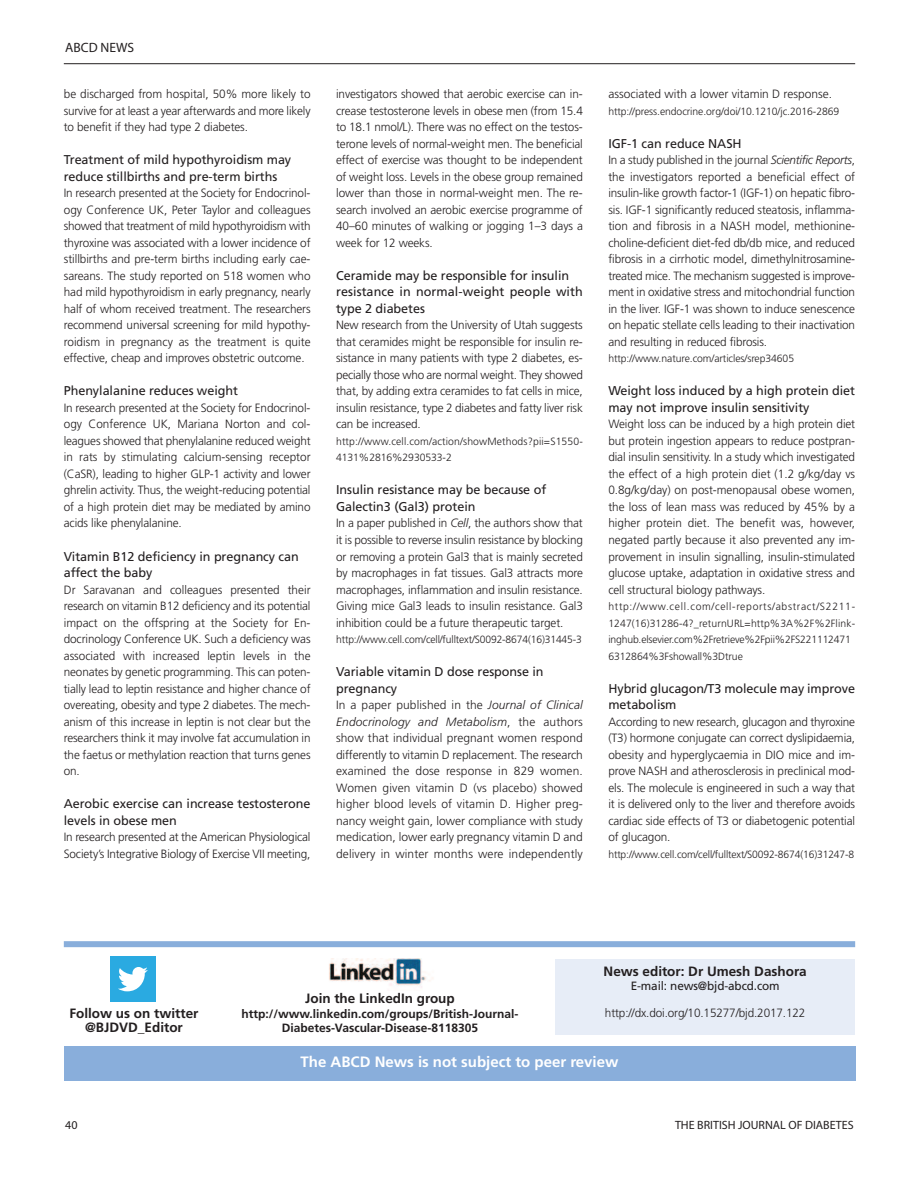
<style>
.page{position:relative;width:919px;height:1191px;background:#fff}
.page>*{position:absolute;margin:0;border:0;box-sizing:border-box;transform-origin:0 0}
.t1{font:700 15px "Frutiger";color:#fff}
.t2{font:700 13.5px/14.2px "Frutiger";color:#231f20;text-align:center}
.t3{font:13.5px "Myriad Pro";color:#231f20}
.t4{font:12.75px/16.5px "Frutiger";letter-spacing:-.005em;color:#231f20}
.t5{font:300 12px/16.5px "Frutiger";letter-spacing:-.01em;color:#231f20;text-align:justify}
.t6{font:700 12px/14.2px "Frutiger";color:#231f20;text-align:center}
.t7{font:12px "Myriad Pro";color:#231f20}
.t8{font:12px "Frutiger";letter-spacing:-.01em;color:#231f20}
.t9{font:300 10.5px/16.5px "Frutiger";letter-spacing:-.005em;color:#231f20}
.t10{font:300 10.5px/16.5px "Frutiger";letter-spacing:.015em;color:#231f20}
.s1{font-style:italic}
</style>
<div class="page">
<hr style="left:64px;top:63px;width:791px;height:1px;background:#231f20">
<div style="left:64px;top:1046px;width:791px;height:34px;background:#89aedb"></div>
<div style="left:555px;top:958px;width:300px;height:76px;background:#e7edf7"></div>
<div style="left:110px;top:956px;width:45px;height:45px;background:#2aaae1"></div>
<svg style="left:118px;top:967px;width:30px;height:24px"></svg>
<img style="left:329px;top:958px;width:104px;height:30px">
<div style="left:64px;top:941px;width:791px;height:6px;background:#89aedb"></div>
<p class="t3" style="left:65px;top:42px;width:70px">ABCD NEWS</p>
<p class="t5" style="left:64px;top:87px;width:248px">be discharged from hospital, 50% more likely to survive for at least a year afterwards and more likely to benefit if they had type 2 diabetes.</p>
<p class="t4" style="left:64px;top:153px;width:229px">Treatment of mild hypothyroidism may reduce stillbirths and pre-term births</p>
<p class="t5" style="left:64px;top:186px;width:248px">In research presented at the Society for Endocrinol&shy;ogy Conference UK, Peter Taylor and colleagues showed that treatment of mild hypothyroidism with thyroxine was associated with a lower incidence of stillbirths and pre-term births including early cae&shy;sareans. The study reported on 518 women who had mild hypothyroidism in early pregnancy, nearly half of whom received treatment. The researchers recommend universal screening for mild hypothy&shy;roidism in pregnancy as the treatment is quite effective, cheap and improves obstetric outcome.</p>
<p class="t4" style="left:64px;top:384px;width:176px">Phenylalanine reduces weight</p>
<p class="t5" style="left:64px;top:400px;width:248px">In research presented at the Society for Endocrinol&shy;ogy Conference UK, Mariana Norton and col&shy;leagues showed that phenylalanine reduced weight in rats by stimulating calcium-sensing receptor (CaSR), leading to higher GLP-1 activity and lower ghrelin activity. Thus, the weight-reducing potential of a high protein diet may be mediated by amino acids like phenylalanine.</p>
<p class="t4" style="left:64px;top:549px;width:236px">Vitamin B12 deficiency in pregnancy can affect the baby</p>
<p class="t5" style="left:64px;top:582px;width:248px">Dr Saravanan and colleagues presented their research on vitamin B12 deficiency and its potential impact on the offspring at the Society for En&shy;docrinology Conference UK. Such a deficiency was associated with increased leptin levels in the neonates by genetic programming. This can poten&shy;tially lead to leptin resistance and higher chance of overeating, obesity and type 2 diabetes. The mech&shy;anism of this increase in leptin is not clear but the researchers think it may involve fat accumulation in the faetus or methylation reaction that turns genes on.</p>
<p class="t4" style="left:64px;top:796px;width:248px">Aerobic exercise can increase testosterone levels in obese men</p>
<p class="t5" style="left:64px;top:829px;width:248px">In research presented at the American Physiological<br>Society’s Integrative Biology of Exercise VII meeting,</p>
<p class="t5" style="left:336px;top:87px;width:248px">investigators showed that aerobic exercise can in&shy;crease testosterone levels in obese men (from 15.4 to 18.1 nmol/L). There was no effect on the testos&shy;terone levels of normal-weight men. The beneficial effect of exercise was thought to be independent of weight loss. Levels in the obese group remained lower than those in normal-weight men. The re&shy;search involved an aerobic exercise programme of 40–60 minutes of walking or jogging 1–3 days a week for 12 weeks.</p>
<p class="t4" style="left:336px;top:268px;width:248px">Ceramide may be responsible for insulin resistance in normal-weight people with type 2 diabetes</p>
<p class="t5" style="left:336px;top:318px;width:248px">New research from the University of Utah suggests that ceramides might be responsible for insulin re&shy;sistance in many patients with type 2 diabetes, es&shy;pecially those who are normal weight. They showed that, by adding extra ceramides to fat cells in mice, insulin resistance, type 2 diabetes and fatty liver risk can be increased.</p>
<p class="t10" style="left:336px;top:434px;width:248px">http://www.cell.com/action/showMethods?pii=S1550-<br>4131%2816%2930533-2</p>
<p class="t4" style="left:336px;top:483px;width:212px">Insulin resistance may be because of<br>Galectin3 (Gal3) protein</p>
<p class="t5" style="left:336px;top:516px;width:248px">In a paper published in <span class="s1">Cell</span>, the authors show that it is possible to reverse insulin resistance by blocking or removing a protein Gal3 that is mainly secreted by macrophages in fat tissues. Gal3 attracts more macrophages, inflammation and insulin resistance.<br>Giving mice Gal3 leads to insulin resistance. Gal3 inhibition could be a future therapeutic target.</p>
<p class="t9" style="left:336px;top:632px;width:247px">http://www.cell.com/cell/fulltext/S0092-8674(16)31445-3</p>
<p class="t4" style="left:336px;top:664px;width:209px">Variable vitamin D dose response in pregnancy</p>
<p class="t5" style="left:336px;top:697px;width:248px">In a paper published in the <span class="s1">Journal of Clinical Endocrinology and Metabolism</span>, the authors show that individual pregnant women respond differently to vitamin D replacement. The research examined the dose response in 829 women.<br>Women given vitamin D (vs placebo) showed higher blood levels of vitamin D. Higher preg&shy;nancy weight gain, lower compliance with study medication, lower early pregnancy vitamin D and delivery in winter months were independently</p>
<p class="t5" style="left:608px;top:87px;width:225px">associated with a lower vitamin D response.</p>
<p class="t9" style="left:608px;top:104px;width:232px">http://press.endocrine.org/doi/10.1210/jc.2016-2869</p>
<p class="t4" style="left:608px;top:136px;width:135px">IGF-1 can reduce NASH</p>
<p class="t5" style="left:608px;top:153px;width:248px">In a study published in the journal <span class="s1">Scientific Reports</span>, the investigators reported a beneficial effect of insulin-like growth factor-1 (IGF-1) on hepatic fibro&shy;sis. IGF-1 significantly reduced steatosis, inflamma&shy;tion and fibrosis in a NASH model, methionine&shy;choline-deficient diet-fed db/db mice, and reduced fibrosis in a cirrhotic model, dimethylnitrosamine&shy;treated mice. The mechanism suggested is improve&shy;ment in oxidative stress and mitochondrial function in the liver. IGF-1 was shown to induce senescence on hepatic stellate cells leading to their inactivation and resulting in reduced fibrosis.</p>
<p class="t9" style="left:608px;top:351px;width:187px">http://www.nature.com/articles/srep34605</p>
<p class="t4" style="left:608px;top:384px;width:248px">Weight loss induced by a high protein diet may not improve insulin sensitivity</p>
<p class="t5" style="left:608px;top:417px;width:248px">Weight loss can be induced by a high protein diet but protein ingestion appears to reduce postpran&shy;dial insulin sensitivity. In a study which investigated the effect of a high protein diet (1.2 g/kg/day vs 0.8g/kg/day) on post-menopausal obese women, the loss of lean mass was reduced by 45% by a higher protein diet. The benefit was, however, negated partly because it also prevented any im&shy;provement in insulin signalling, insulin-stimulated glucose uptake, adaptation in oxidative stress and cell structural biology pathways.</p>
<p class="t9" style="left:608px;top:599px;width:248px">http://www.cell.com/cell-reports/abstract/S2211- 1247(16)31286-4?_returnURL=http%3A%2F%2Flink&shy;inghub.elsevier.com%2Fretrieve%2Fpii%2FS221112471<br>6312864%3Fshowall%3Dtrue</p>
<p class="t4" style="left:608px;top:681px;width:248px">Hybrid glucagon/T3 molecule may improve metabolism</p>
<p class="t5" style="left:608px;top:714px;width:248px">According to new research, glucagon and thyroxine (T3) hormone conjugate can correct dyslipidaemia, obesity and hyperglycaemia in DIO mice and im&shy;prove NASH and atherosclerosis in preclinical mod&shy;els. The molecule is engineered in such a way that it is delivered only to the liver and therefore avoids cardiac side effects of T3 or diabetogenic potential of glucagon.</p>
<p class="t9" style="left:608px;top:846px;width:247px">http://www.cell.com/cell/fulltext/S0092-8674(16)31247-8</p>
<p class="t2" style="left:69px;top:1007px;width:130px">Follow us on twitter @BJDVD_Editor</p>
<p class="t2" style="left:305px;top:992px;width:151px">Join the LinkedIn group</p>
<p class="t6" style="left:241px;top:1007px;width:279px">http://www.linkedin.com/groups/British-Journal-<br>Diabetes-Vascular-Disease-8118305</p>
<p class="t2" style="left:603px;top:965px;width:205px">News editor: Dr Umesh Dashora</p>
<p class="t8" style="left:630px;top:980px;width:150px">E-mail: news@bjd-abcd.com</p>
<p class="t5" style="left:605px;top:1005px;width:202px">http://dx.doi.org/10.15277/bjd.2017.122</p>
<p class="t1" style="left:300px;top:1056px;width:319px">The ABCD News is not subject to peer review</p>
<p class="t7" style="left:65px;top:1120px;width:14px">40</p>
<p class="t7" style="left:675px;top:1120px;width:180px">THE BRITISH JOURNAL OF DIABETES</p>
</div>
